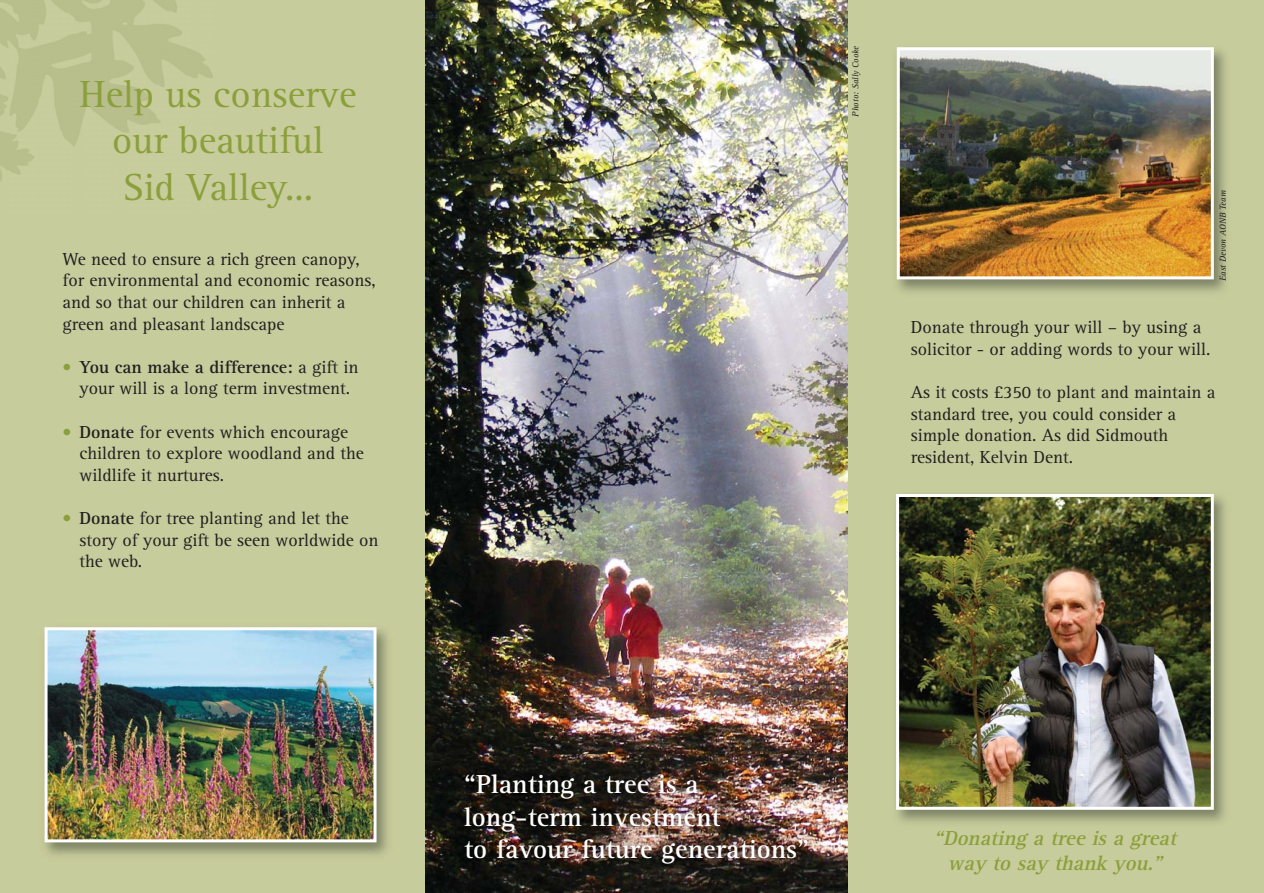
<style>
.page{position:relative;width:1264px;height:893px;background:#fff}
.page>*{position:absolute;margin:0;border:0;box-sizing:border-box;transform-origin:0 0}
.t1{font:39px/46.8px "Rotis Serif";color:#8b9f3b}
.t2{font:700 27px/32.4px "Rotis Serif";color:#fff}
.t3{font:italic 700 21px/25.2px "Rotis Serif";color:#8b9f3b;text-align:center}
.t4{font:18px/21.6px "Rotis Serif";color:#231f20}
.t5{font:italic 9px "Rotis Serif";color:#231f20}
.s1{font-weight:700;color:#8b9f3b}
.s2{font-weight:700}
</style>
<div class="page">
<img style="left:0;top:0;width:1263px;height:893px">
<h1 class="t1" style="left:80px;top:74px;width:278px">Help us conserve</h1>
<h1 class="t1" style="left:112px;top:121px;width:213px">our beautiful<br>Sid Valley...</h1>
<p class="t4" style="left:63px;top:250px;width:315px">We need to ensure a rich green canopy, for environmental and economic reasons, and so that our children can inherit a green and pleasant landscape</p>
<p class="t4" style="left:63px;top:358px;width:297px;text-align:center"><span class="s1">•</span> <span class="s2">You can make a difference:</span> a gift in your will is a long term investment.</p>
<p class="t4" style="left:80px;top:422px;width:286px;text-indent:-17px"><span class="s1">•</span> <span class="s2">Donate</span> for events which encourage children to explore woodland and the wildlife it nurtures.</p>
<p class="t4" style="left:80px;top:509px;width:300px;text-indent:-17px"><span class="s1">•</span> <span class="s2">Donate</span> for tree planting and let the story of your gift be seen worldwide on the web.</p>
<p class="t5" style="left:852px;top:117px;width:72px;rotate:-90deg">Photo: Sally Cooke</p>
<p class="t5" style="left:1219px;top:281px;width:92px;rotate:-90deg">East Devon AONB Team</p>
<p class="t4" style="left:910px;top:318px;width:301px">Donate through your will – by using a solicitor - or adding words to your will.</p>
<p class="t4" style="left:910px;top:383px;width:306px">As it costs £350 to plant and maintain a standard tree, you could consider a simple donation. As did Sidmouth resident, Kelvin Dent.</p>
<h2 class="t2" style="left:464px;top:770px;width:346px">“Planting a tree is a long-term investment<br>to favour future generations”</h2>
<p class="t3" style="left:933px;top:828px;width:248px">“Donating a tree is a great way to say thank you.”</p>
</div>
